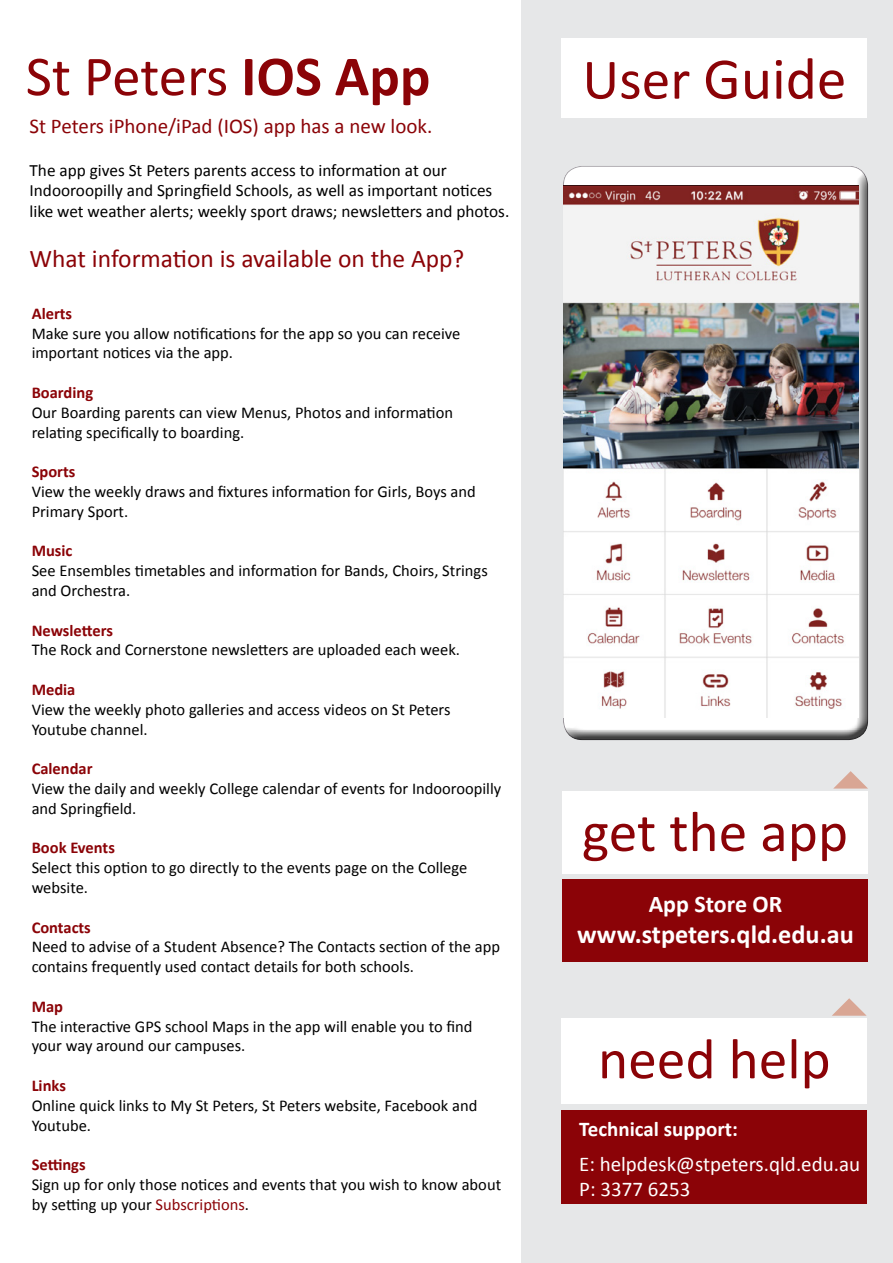
<style>
.page{position:relative;width:893px;height:1263px;background:#fff}
.page>*{position:absolute;margin:0;border:0;box-sizing:border-box;transform-origin:0 0}
.t1{font:59.4px "Calibri";color:#8b0307}
.t2{font:57.45px "Calibri";color:#8b0307}
.t3{font:57px "Calibri";letter-spacing:-.01em;color:#8b0307}
.t4{font:700 26.25px "Calibri";color:#fff}
.t5{font:25.5px "Calibri";color:#8b0307}
.t6{font:700 24px "Calibri";color:#fff}
.t7{font:21px/25.2px "Calibri";color:#fff}
.t8{font:21px "Calibri";color:#8b0307}
.t9{font:700 21px "Calibri";color:#fff}
.t10{font:17.25px/20.7px "Calibri";color:#000}
.t11{font:16.5px/19.8px "Calibri";color:#000}
.t12{font:700 16.5px "Calibri";color:#8b0307}
.s1{font-weight:700}
.s2{color:#8b0307}
.s3{font-size:57.45px}
</style>
<div class="page">
<div style="left:521px;top:0;width:372px;height:1263px;background:#e6e7e8"></div>
<svg style="left:834px;top:771px;width:34px;height:17px"></svg>
<div style="left:562px;top:39px;width:305px;height:79px;background:#fff"></div>
<div style="left:557px;top:167px;width:323px;height:574px;background:#000;opacity:.75"></div>
<img style="left:564px;top:186px;width:295px;height:531px">
<div style="left:562px;top:1018px;width:305px;height:86px;background:#fff"></div>
<div style="left:562px;top:1110px;width:305px;height:93px;background:#8b0307"></div>
<svg style="left:832px;top:998px;width:35px;height:18px"></svg>
<div style="left:563px;top:791px;width:305px;height:83px;background:#fff"></div>
<div style="left:563px;top:879px;width:305px;height:83px;background:#8b0307"></div>
<h3 class="t3" style="left:26px;top:40px;width:406px">St Peters <span class="s1">IOS App</span></h3>
<p class="t8" style="left:30px;top:113px;width:404px">St Peters iPhone/iPad (IOS) app has a new look.</p>
<p class="t10" style="left:30px;top:160px;width:481px">The app gives St Peters parents access to information at our<br>Indooroopilly and Springfield Schools, as well as important notices like wet weather alerts; weekly sport draws; newsletters and photos.</p>
<h3 class="t5" style="left:30px;top:243px;width:436px">What information is available on the App?</h3>
<p class="t12" style="left:32px;top:303px;width:42px">Alerts</p>
<p class="t11" style="left:32px;top:323px;width:430px">Make sure you allow notifications for the app so you can receive important notices via the app.</p>
<p class="t12" style="left:32px;top:382px;width:63px">Boarding</p>
<p class="t11" style="left:32px;top:402px;width:423px">Our Boarding parents can view Menus, Photos and information relating specifically to boarding.</p>
<p class="t12" style="left:32px;top:461px;width:45px">Sports</p>
<p class="t11" style="left:32px;top:482px;width:446px">View the weekly draws and fixtures information for Girls, Boys and<br>Primary Sport.</p>
<p class="t12" style="left:32px;top:540px;width:42px">Music</p>
<p class="t11" style="left:32px;top:561px;width:458px">See Ensembles timetables and information for Bands, Choirs, Strings and Orchestra.</p>
<p class="t12" style="left:32px;top:620px;width:83px">Newsletters</p>
<p class="t11" style="left:32px;top:640px;width:430px">The Rock and Cornerstone newsletters are uploaded each week.</p>
<p class="t12" style="left:32px;top:679px;width:45px">Media</p>
<p class="t11" style="left:32px;top:699px;width:420px">View the weekly photo galleries and access videos on St Peters<br>Youtube channel.</p>
<p class="t12" style="left:32px;top:758px;width:62px">Calendar</p>
<p class="t11" style="left:32px;top:779px;width:471px">View the daily and weekly College calendar of events for Indooroopilly and Springfield.</p>
<p class="t12" style="left:32px;top:837px;width:85px">Book Events</p>
<p class="t11" style="left:32px;top:858px;width:437px">Select this option to go directly to the events page on the College website.</p>
<p class="t12" style="left:32px;top:917px;width:61px">Contacts</p>
<p class="t11" style="left:32px;top:937px;width:470px">Need to advise of a Student Absence? The Contacts section of the app contains frequently used contact details for both schools.</p>
<p class="t12" style="left:32px;top:996px;width:33px">Map</p>
<p class="t11" style="left:32px;top:1016px;width:442px">The interactive GPS school Maps in the app will enable you to find your way around our campuses.</p>
<p class="t12" style="left:32px;top:1075px;width:36px">Links</p>
<p class="t11" style="left:32px;top:1095px;width:447px">Online quick links to My St Peters, St Peters website, Facebook and<br>Youtube.</p>
<p class="t12" style="left:32px;top:1154px;width:56px">Settings</p>
<p class="t11" style="left:32px;top:1175px;width:471px">Sign up for only those notices and events that you wish to know about by setting up your <span class="s2">Subscriptions</span>.</p>
<h1 class="t1" style="left:582px;top:41px;width:266px"><span class="s3">User</span> Guide</h1>
<h2 class="t2" style="left:582px;top:795px;width:267px">get the app</h2>
<h3 class="t6" style="left:649px;top:888px;width:135px">App Store OR</h3>
<h3 class="t4" style="left:577px;top:918px;width:278px">www.stpeters.qld.edu.au</h3>
<h2 class="t2" style="left:598px;top:1023px;width:234px">need help</h2>
<p class="t9" style="left:579px;top:1116px;width:160px">Technical support:</p>
<p class="t7" style="left:579px;top:1151px;width:282px">E: helpdesk@stpeters.qld.edu.au<br>P: 3377 6253</p>
</div>
